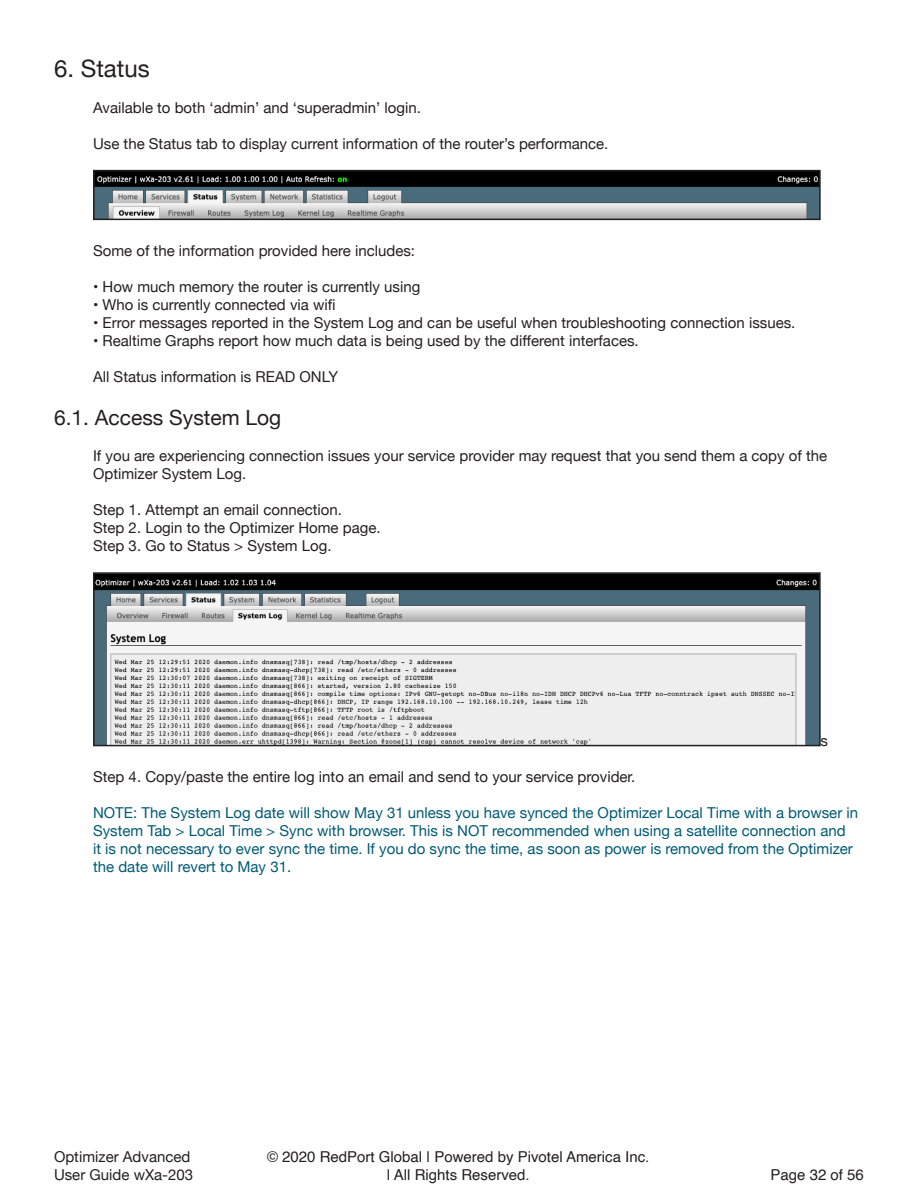
<style>
.page{position:relative;width:918px;height:1188px;background:#fff}
.page>*{position:absolute;margin:0;border:0;box-sizing:border-box;transform-origin:0 0}
.t1{font:24px "Helvetica Neue";color:#231f20}
.t2{font:21px "Helvetica Neue";color:#231f20}
.Paragraph_Style_2{font:15px/18px "Helvetica Neue";color:#231f20}
.Paragraph_Style_2-2{font:15px/18px "Helvetica Neue";color:#005a75}
.t3{font:15px/18px "Helvetica";color:#231f20;text-align:center}
</style>
<div class="page">
<img style="left:96px;top:173px;width:722px;height:44px">
<div style="left:93px;top:170px;width:728px;height:50px;border:2px solid #231f20"></div>
<img style="left:96px;top:575px;width:722px;height:168px">
<div style="left:93px;top:572px;width:728px;height:174px;border:2px solid #231f20"></div>
<p class="t1" style="left:54px;top:51px;width:97px">6. Status</p>
<p class="Paragraph_Style_2" style="left:93px;top:99px;width:329px">Available to both ‘admin’ and ‘superadmin’ login.</p>
<p class="Paragraph_Style_2" style="left:93px;top:135px;width:517px">Use the Status tab to display current information of the router’s performance.</p>
<p class="Paragraph_Style_2" style="left:93px;top:243px;width:324px">Some of the information provided here includes:</p>
<p class="Paragraph_Style_2" style="left:93px;top:279px;width:329px">• How much memory the router is currently using</p>
<p class="Paragraph_Style_2" style="left:93px;top:297px;width:244px">• Who is currently connected via wifi</p>
<p class="Paragraph_Style_2" style="left:93px;top:315px;width:704px">• Error messages reported in the System Log and can be useful when troubleshooting connection issues.</p>
<p class="Paragraph_Style_2" style="left:93px;top:333px;width:547px">• Realtime Graphs report how much data is being used by the different interfaces.</p>
<p class="Paragraph_Style_2" style="left:93px;top:369px;width:247px">All Status information is READ ONLY</p>
<p class="t2" style="left:54px;top:403px;width:229px">6.1. Access System Log</p>
<p class="Paragraph_Style_2" style="left:93px;top:448px;width:736px">If you are experiencing connection issues your service provider may request that you send them a copy of the<br>Optimizer System Log.</p>
<p class="Paragraph_Style_2" style="left:93px;top:502px;width:250px">Step 1. Attempt an email connection.</p>
<p class="Paragraph_Style_2" style="left:93px;top:520px;width:289px">Step 2. Login to the Optimizer Home page.</p>
<p class="Paragraph_Style_2" style="left:93px;top:538px;width:240px">Step 3. Go to Status &gt; System Log.</p>
<p class="Paragraph_Style_2" style="left:821px;top:733px;width:9px">s</p>
<p class="Paragraph_Style_2" style="left:93px;top:769px;width:544px">Step 4. Copy/paste the entire log into an email and send to your service provider.</p>
<p class="Paragraph_Style_2-2" style="left:93px;top:805px;width:767px">NOTE: The System Log date will show May 31 unless you have synced the Optimizer Local Time with a browser in System Tab &gt; Local Time &gt; Sync with browser. This is NOT recommended when using a satellite connection and<br>it is not necessary to ever sync the time. If you do sync the time, as soon as power is removed from the Optimizer the date will revert to May 31.</p>
<p class="Paragraph_Style_2" style="left:54px;top:1148px;width:141px">Optimizer Advanced<br>User Guide wXa-203</p>
<p class="t3" style="left:267px;top:1148px;width:384px">© 2020 RedPort Global | Powered by Pivotel America Inc. | All Rights Reserved.</p>
<p class="t3" style="left:771px;top:1166px;width:95px">Page 32 of 56</p>
</div>
